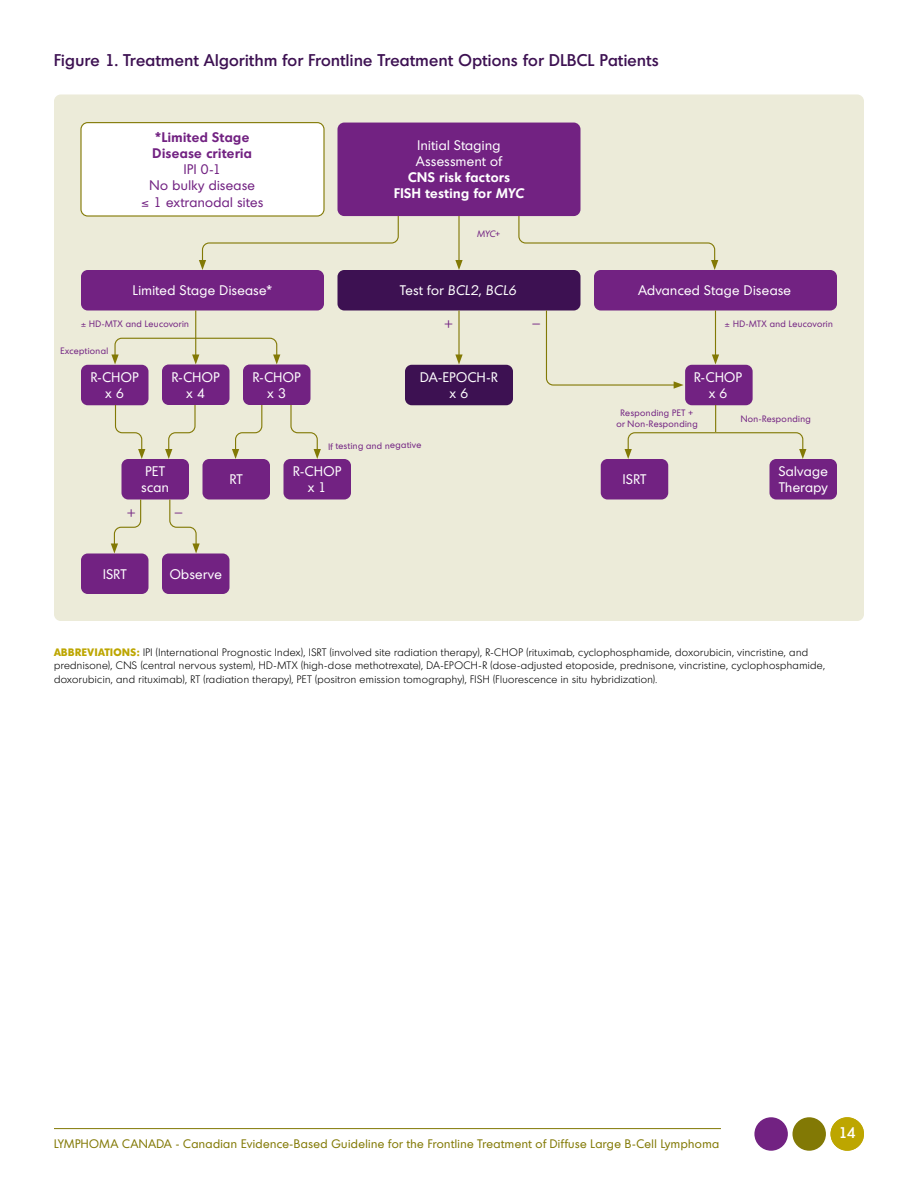
<style>
.page{position:relative;width:918px;height:1188px;background:#fff}
.page>*{position:absolute;margin:0;border:0;box-sizing:border-box;transform-origin:0 0}
.t1{font:500 16.5px "Montreal Serial";letter-spacing:.03em;color:#3d1152}
.t2{font:300 16.5px "Montreal Serial";color:#722282}
.t3{font:500 15px "Montreal Serial";color:#fff}
.t4{font:13.5px/16.2px "Montreal Serial";letter-spacing:.035em;color:#fff;text-align:center}
.t5{font:13.5px/16.2px "Montreal Serial";letter-spacing:.03em;color:#722282;text-align:center}
.t6{font:700 13.5px/16.2px "Montreal Serial";letter-spacing:.04em;color:#fff;text-align:center}
.t7{font:700 13.5px/16.2px "Montreal Serial";letter-spacing:.04em;color:#722282}
.t8{font:italic 13.5px "Montreal Serial";letter-spacing:.03em;color:#fff}
.t9{font:12px "Montreal Serial";letter-spacing:.035em;color:#827905}
.t10{font:300 10.5px/13.5px "Montreal Serial";letter-spacing:.04em;color:#000}
.t11{font:9px/10.8px "Montreal Serial";letter-spacing:.045em;color:#722282;text-align:center}
.t12{font:italic 9px "Montreal Serial";color:#722282}
.s1{font-style:italic}
.s2{font-style:normal}
.s3{font-weight:800;color:#bda600}
</style>
<div class="page">
<div style="left:754px;top:1117px;width:34px;height:34px;background:#722282;border-radius:50%"></div>
<div style="left:792px;top:1117px;width:34px;height:34px;background:#827905;border-radius:50%"></div>
<div style="left:831px;top:1117px;width:33px;height:34px;background:#bda600;border-radius:50%"></div>
<hr style="left:54px;top:1128px;width:667px;height:1px;background:#827905">
<div style="left:54px;top:94px;width:810px;height:527px;background:#ecebd9;border-radius:7px"></div>
<div style="left:81px;top:123px;width:243px;height:93px;background:#fff;border-radius:7px"></div>
<div style="left:80px;top:122px;width:245px;height:95px;border:1px solid #827905;border-radius:7px"></div>
<div style="left:81px;top:270px;width:243px;height:40px;background:#722282;border-radius:7px"></div>
<div style="left:81px;top:365px;width:67px;height:40px;background:#722282;border-radius:7px"></div>
<div style="left:162px;top:364px;width:68px;height:41px;background:#722282;border-radius:7px"></div>
<div style="left:243px;top:364px;width:67px;height:41px;background:#722282;border-radius:7px"></div>
<div style="left:81px;top:554px;width:67px;height:40px;background:#722282;border-radius:7px"></div>
<div style="left:122px;top:459px;width:67px;height:41px;background:#722282;border-radius:7px"></div>
<div style="left:162px;top:554px;width:68px;height:40px;background:#722282;border-radius:7px"></div>
<div style="left:202px;top:459px;width:68px;height:41px;background:#722282;border-radius:7px"></div>
<div style="left:601px;top:459px;width:67px;height:41px;background:#722282;border-radius:7px"></div>
<div style="left:770px;top:459px;width:67px;height:41px;background:#722282;border-radius:7px"></div>
<div style="left:284px;top:459px;width:67px;height:41px;background:#722282;border-radius:7px"></div>
<div style="left:338px;top:270px;width:242px;height:40px;background:#3d1152;border-radius:7px"></div>
<div style="left:405px;top:365px;width:108px;height:40px;background:#3d1152;border-radius:7px"></div>
<div style="left:594px;top:270px;width:243px;height:40px;background:#722282;border-radius:7px"></div>
<div style="left:685px;top:365px;width:68px;height:40px;background:#722282;border-radius:7px"></div>
<div style="left:338px;top:123px;width:242px;height:93px;background:#722282;border-radius:7px"></div>
<hr style="left:458px;top:311px;width:2px;height:46px;background:#827905">
<svg style="left:455px;top:354px;width:8px;height:10px"></svg>
<hr style="left:195px;top:311px;width:1px;height:46px;background:#827905">
<hr style="left:458px;top:216px;width:2px;height:46px;background:#827905">
<svg style="left:455px;top:260px;width:8px;height:10px"></svg>
<hr style="left:715px;top:311px;width:1px;height:46px;background:#827905">
<svg style="left:712px;top:354px;width:7px;height:10px"></svg>
<svg style="left:111px;top:337px;width:169px;height:27px"></svg>
<svg style="left:625px;top:405px;width:181px;height:54px"></svg>
<svg style="left:114px;top:404px;width:31px;height:55px"></svg>
<svg style="left:290px;top:404px;width:31px;height:55px"></svg>
<svg style="left:169px;top:498px;width:31px;height:56px"></svg>
<svg style="left:165px;top:404px;width:31px;height:55px"></svg>
<svg style="left:232px;top:404px;width:31px;height:55px"></svg>
<svg style="left:111px;top:498px;width:31px;height:56px"></svg>
<svg style="left:199px;top:215px;width:200px;height:55px"></svg>
<svg style="left:518px;top:215px;width:200px;height:55px"></svg>
<svg style="left:545px;top:309px;width:139px;height:80px"></svg>
<h1 class="t1" style="left:54px;top:49px;width:606px">Figure 1. Treatment Algorithm for Frontline Treatment Options for DLBCL Patients</h1>
<p class="t7" style="left:153px;top:128px;width:101px">*Limited Stage<br>Disease criteria</p>
<p class="t5" style="left:141px;top:161px;width:123px">IPI 0-1<br>No bulky disease<br>≤ 1 extranodal sites</p>
<p class="t4" style="left:133px;top:282px;width:141px">Limited Stage Disease*</p>
<p class="t4" style="left:416px;top:137px;width:87px;text-align:left">Initial Staging<br>Assessment of</p>
<p class="t6" style="left:394px;top:169px;width:131px">CNS risk factors<br>FISH testing for <span class="s1">MYC</span></p>
<p class="t12" style="left:477px;top:228px;width:25px">MYC<span class="s2">+</span></p>
<p class="t8" style="left:400px;top:282px;width:118px"><span class="s2">Test for</span> BCL2, BCL6</p>
<p class="t4" style="left:638px;top:282px;width:154px">Advanced Stage Disease</p>
<h1 class="t2" style="left:444px;top:314px;width:11px">+</h1>
<p class="t11" style="left:81px;top:318px;width:109px">± HD-MTX and Leucovorin</p>
<p class="t11" style="left:725px;top:318px;width:109px">± HD-MTX and Leucovorin</p>
<h1 class="t2" style="left:531px;top:314px;width:11px">–</h1>
<p class="t11" style="left:60px;top:345px;width:49px">Exceptional</p>
<p class="t4" style="left:91px;top:369px;width:49px">R-CHOP x 6</p>
<p class="t4" style="left:172px;top:368px;width:49px">R-CHOP x 4</p>
<p class="t4" style="left:253px;top:368px;width:49px">R-CHOP x 3</p>
<p class="t4" style="left:420px;top:369px;width:79px">DA-EPOCH-R x 6</p>
<p class="t11" style="left:328px;top:441px;width:94px;rotate:-1deg">If testing and negative</p>
<p class="t4" style="left:694px;top:369px;width:49px">R-CHOP x 6</p>
<p class="t11" style="left:616px;top:408px;width:83px">Responding PET + or Non-Responding</p>
<p class="t11" style="left:741px;top:413px;width:71px">Non-Responding</p>
<p class="t4" style="left:142px;top:463px;width:29px;text-align:left">PET scan</p>
<h1 class="t2" style="left:126px;top:503px;width:11px">+</h1>
<h1 class="t2" style="left:174px;top:503px;width:11px">–</h1>
<p class="t4" style="left:293px;top:463px;width:49px">R-CHOP x 1</p>
<p class="t4" style="left:230px;top:471px;width:14px">RT</p>
<p class="t4" style="left:623px;top:471px;width:25px">ISRT</p>
<p class="t4" style="left:779px;top:463px;width:51px;text-align:left">Salvage<br>Therapy</p>
<p class="t4" style="left:103px;top:565px;width:25px">ISRT</p>
<p class="t4" style="left:170px;top:565px;width:54px">Observe</p>
<p class="t10" style="left:54px;top:645px;width:772px"><span class="s3">ABBREVIATIONS:</span> IPI (International Prognostic Index), ISRT (involved site radiation therapy), R-CHOP (rituximab, cyclophosphamide, doxorubicin, vincristine, and prednisone), CNS (central nervous system), HD-MTX (high-dose methotrexate), DA-EPOCH-R (dose-adjusted etoposide, prednisone, vincristine, cyclophosphamide, doxorubicin, and rituximab), RT (radiation therapy), PET (positron emission tomography), FISH (Fluorescence in situ hybridization).</p>
<p class="t9" style="left:54px;top:1136px;width:667px">LYMPHOMA CANADA - Canadian Evidence-Based Guideline for the Frontline Treatment of Diffuse Large B-Cell Lymphoma</p>
<h2 class="t3" style="left:839px;top:1123px;width:18px">14</h2>
</div>
